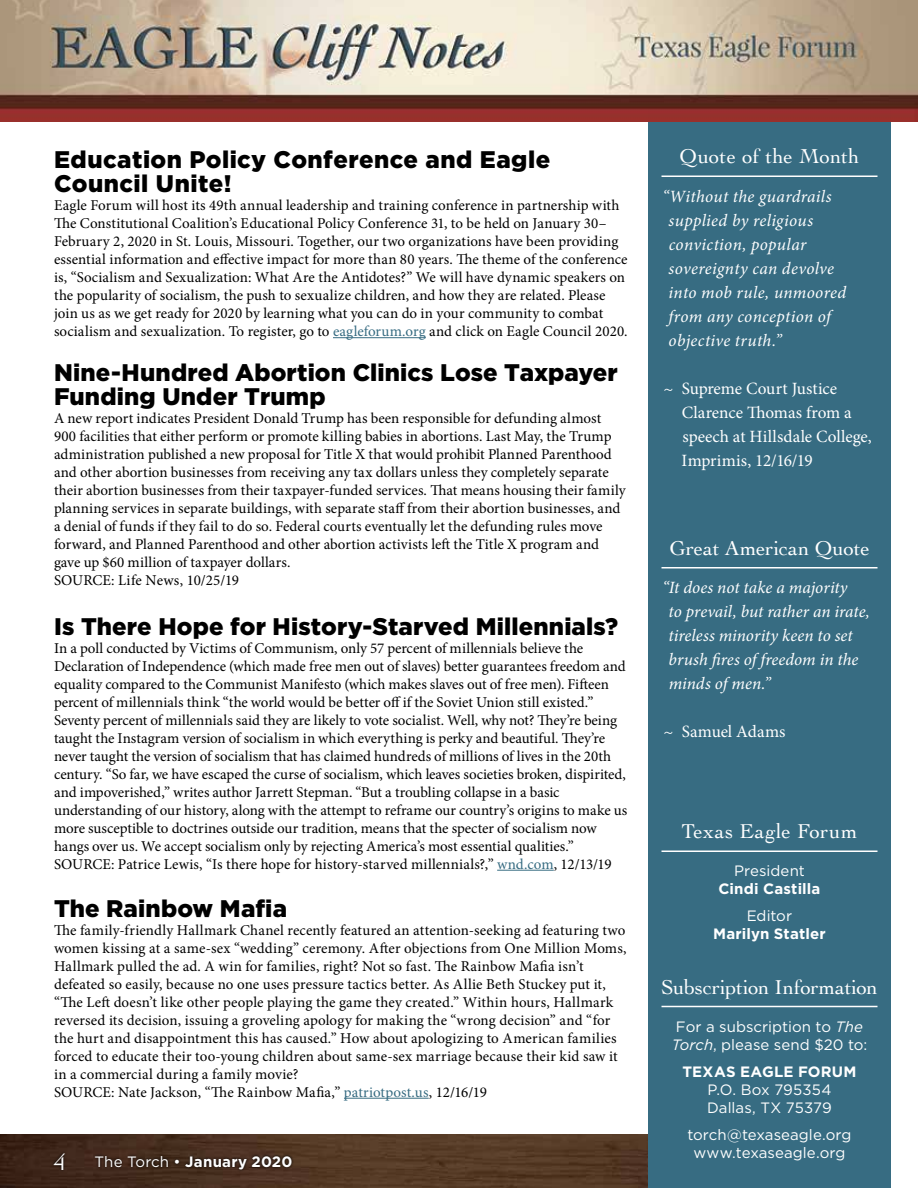
<style>
.page{position:relative;width:918px;height:1188px;background:#fff}
.page>*{position:absolute;margin:0;border:0;box-sizing:border-box;transform-origin:0 0}
.t1{font:900 24px/24px "Gotham HTF";letter-spacing:.01em;color:#000}
.t2{font:21px "Cochin";letter-spacing:.005em;color:#fff}
.t3{font:italic 17.25px/24px "Minion Pro";letter-spacing:.015em;color:#fff}
.t4{font:17.25px/24px "Minion Pro";color:#fff}
.t5{font:15px/18px "Minion Pro";color:#000}
.t6{font:15px/18px "Gotham HTF";letter-spacing:.005em;color:#fff}
.t7{font:700 15px "Gotham HTF";letter-spacing:.01em;color:#fff}
.s1{color:#376c82}
.s2{font-family:"Cochin";font-weight:400;font-size:24px}
.s3{font-weight:400}
.s4{font-style:italic}
</style>
<div class="page">
<img style="left:0;top:1134px;width:648px;height:54px">
<div style="left:648px;top:108px;width:243px;height:1080px;background:#376c82"></div>
<img style="left:0;top:0;width:918px;height:122px">
<hr style="left:662px;top:176px;width:216px;height:1px;background:#fff">
<hr style="left:662px;top:567px;width:216px;height:1px;background:#fff">
<hr style="left:333px;top:337px;width:93px;height:1px;background:#376c82">
<hr style="left:497px;top:870px;width:57px;height:1px;background:#376c82">
<hr style="left:344px;top:1098px;width:85px;height:1px;background:#376c82">
<hr style="left:662px;top:850px;width:216px;height:2px;background:#fff">
<hr style="left:662px;top:1006px;width:216px;height:1px;background:#fff">
<svg style="left:51px;top:1151px;width:243px;height:21px;background:#3c261a"></svg>
<h1 class="t1" style="left:54px;top:147px;width:498px">Education Policy Conference and Eagle<br>Council Unite!</h1>
<p class="t5" style="left:54px;top:196px;width:575px">Eagle Forum will host its 49th annual leadership and training conference in partnership with The Constitutional Coalition’s Educational Policy Conference 31, to be held on January 30– February 2, 2020 in St. Louis, Missouri. Together, our two organizations have been providing essential information and effective impact for more than 80 years. The theme of the conference is, “Socialism and Sexualization: What Are the Antidotes?” We will have dynamic speakers on the popularity of socialism, the push to sexualize children, and how they are related. Please join us as we get ready for 2020 by learning what you can do in your community to combat socialism and sexualization. To register, go to <span class="s1">eagleforum.org</span> and click on Eagle Council 2020.</p>
<h1 class="t1" style="left:54px;top:360px;width:565px">Nine-Hundred Abortion Clinics Lose Taxpayer<br>Funding Under Trump</h1>
<p class="t5" style="left:54px;top:409px;width:573px">A new report indicates President Donald Trump has been responsible for defunding almost 900 facilities that either perform or promote killing babies in abortions. Last May, the Trump administration published a new proposal for Title X that would prohibit Planned Parenthood and other abortion businesses from receiving any tax dollars unless they completely separate their abortion businesses from their taxpayer-funded services. That means housing their family planning services in separate buildings, with separate staff from their abortion businesses, and a denial of funds if they fail to do so. Federal courts eventually let the defunding rules move forward, and Planned Parenthood and other abortion activists left the Title X program and gave up $60 million of taxpayer dollars.<br>SOURCE: Life News, 10/25/19</p>
<h1 class="t1" style="left:54px;top:614px;width:566px">Is There Hope for History-Starved Millennials?</h1>
<p class="t5" style="left:54px;top:639px;width:575px">In a poll conducted by Victims of Communism, only 57 percent of millennials believe the Declaration of Independence (which made free men out of slaves) better guarantees freedom and equality compared to the Communist Manifesto (which makes slaves out of free men). Fifteen percent of millennials think “the world would be better off if the Soviet Union still existed.” Seventy percent of millennials said they are likely to vote socialist. Well, why not? They’re being taught the Instagram version of socialism in which everything is perky and beautiful. They’re never taught the version of socialism that has claimed hundreds of millions of lives in the 20th century. “So far, we have escaped the curse of socialism, which leaves societies broken, dispirited, and impoverished,” writes author Jarrett Stepman. “But a troubling collapse in a basic understanding of our history, along with the attempt to reframe our country’s origins to make us more susceptible to doctrines outside our tradition, means that the specter of socialism now hangs over us. We accept socialism only by rejecting America’s most essential qualities.” SOURCE: Patrice Lewis, “Is there hope for history-starved millennials?,” <span class="s1">wnd.com</span>, 12/13/19</p>
<h1 class="t1" style="left:54px;top:896px;width:235px">The Rainbow Mafia</h1>
<p class="t5" style="left:54px;top:921px;width:574px">The family-friendly Hallmark Chanel recently featured an attention-seeking ad featuring two women kissing at a same-sex “wedding” ceremony. After objections from One Million Moms, Hallmark pulled the ad. A win for families, right? Not so fast. The Rainbow Mafia isn’t defeated so easily, because no one uses pressure tactics better. As Allie Beth Stuckey put it, “The Left doesn’t like other people playing the game they created.” Within hours, Hallmark reversed its decision, issuing a groveling apology for making the “wrong decision” and “for the hurt and disappointment this has caused.” How about apologizing to American families forced to educate their too-young children about same-sex marriage because their kid saw it in a commercial during a family movie?<br>SOURCE: Nate Jackson, “The Rainbow Mafia,” <span class="s1">patriotpost.us</span>, 12/16/19</p>
<p class="t7" style="left:54px;top:1153px;width:240px"><span class="s2">4</span> <span class="s3">The Torch •</span> January 2020</p>
<h2 class="t2" style="left:679px;top:142px;width:182px">Quote of the Month</h2>
<p class="t3" style="left:669px;top:184px;width:179px;text-indent:-6px">“Without the guardrails supplied by religious conviction, popular sovereignty can devolve into mob rule, unmoored from any conception of objective truth.”</p>
<p class="t4" style="left:682px;top:376px;width:192px;text-indent:-18px">~ Supreme Court Justice<br>Clarence Thomas from a speech at Hillsdale College,<br>Imprimis, 12/16/19</p>
<h2 class="t2" style="left:669px;top:534px;width:202px">Great American Quote</h2>
<p class="t3" style="left:669px;top:575px;width:203px;text-indent:-6px">“It does not take a majority<br>to prevail, but rather an irate, tireless minority keen to set brush fires of freedom in the minds of men.”</p>
<p class="t4" style="left:663px;top:720px;width:124px">~ Samuel Adams</p>
<h2 class="t2" style="left:681px;top:817px;width:178px">Texas Eagle Forum</h2>
<p class="t6" style="left:734px;top:862px;width:72px">President</p>
<p class="t7" style="left:718px;top:880px;width:104px">Cindi Castilla</p>
<p class="t6" style="left:747px;top:907px;width:47px">Editor</p>
<p class="t7" style="left:713px;top:925px;width:114px">Marilyn Statler</p>
<h2 class="t2" style="left:661px;top:973px;width:218px">Subscription Information</h2>
<p class="t6" style="left:672px;top:1017px;width:197px">For a subscription to <span class="s4">The<br>Torch</span>, please send $20 to:</p>
<p class="t7" style="left:683px;top:1063px;width:175px">TEXAS EAGLE FORUM</p>
<p class="t6" style="left:707px;top:1080px;width:126px">P.O. Box 795354<br>Dallas, TX 75379</p>
<p class="t6" style="left:687px;top:1125px;width:166px;text-align:center">torch@texaseagle.org www.texaseagle.org</p>
</div>
